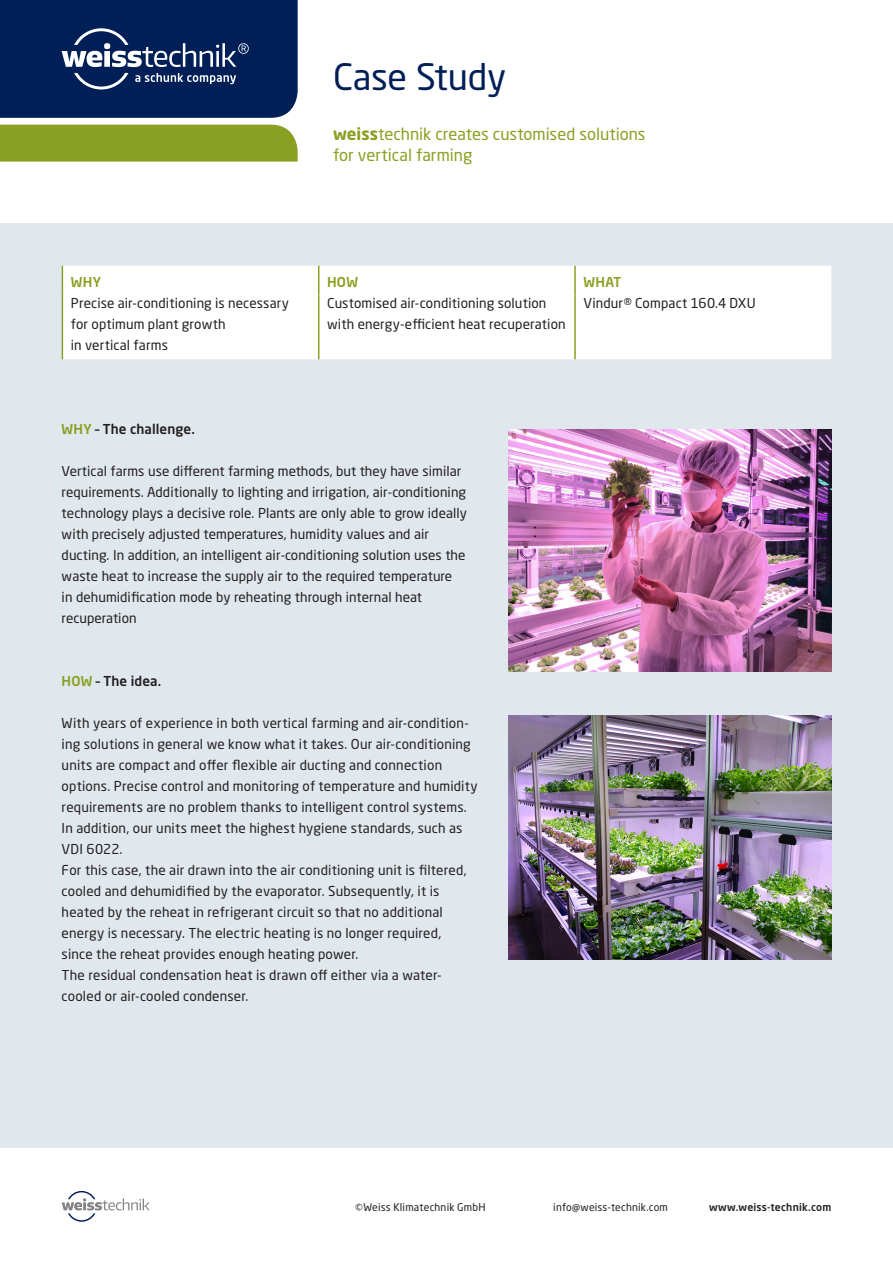
<style>
.page{position:relative;width:893px;height:1263px;background:#fff}
.page>*{position:absolute;margin:0;border:0;box-sizing:border-box;transform-origin:0 0}
.Headline_20pt{font:36px "Neo Sans Pro";letter-spacing:-.005em;color:#001f56}
.Subheadline_11pt{font:16.5px "Neo Sans Pro";color:#8aa022}
.Copy_9pt{font:13.5px/21px "Neo Sans Pro";letter-spacing:.01em;color:#231f20}
.Subline_9pt{font:500 13.5px "Neo Sans Pro";letter-spacing:.01em;color:#231f20}
.Copy_9pt-2{font:500 13.5px "Neo Sans Pro";letter-spacing:.02em;color:#8aa022}
.Copy_9pt-3{font:10.5px "Neo Sans Pro";letter-spacing:.015em;color:#231f20}
.Copy_9pt-4{font:500 10.5px "Neo Sans Pro";letter-spacing:.02em;color:#231f20}
.s1{font-weight:700}
.s2{color:#8aa022}
</style>
<div class="page">
<div style="left:0;top:224px;width:893px;height:924px;background:#e1e8ed"></div>
<div style="left:63px;top:266px;width:768px;height:93px;background:#fff"></div>
<hr style="left:318px;top:266px;width:1px;height:30px;background:#8aa022">
<hr style="left:574px;top:266px;width:2px;height:30px;background:#8aa022">
<hr style="left:318px;top:296px;width:1px;height:63px;background:#8aa022">
<hr style="left:574px;top:296px;width:2px;height:63px;background:#8aa022">
<hr style="left:62px;top:266px;width:1px;height:30px;background:#8aa022">
<hr style="left:62px;top:296px;width:1px;height:63px;background:#8aa022">
<img style="left:509px;top:715px;width:322px;height:244px">
<img style="left:509px;top:429px;width:322px;height:242px">
<div style="left:0;top:125px;width:298px;height:37px;background:#8aa022"></div>
<svg style="left:0;top:0;width:298px;height:118px;background:#112e61"></svg>
<svg style="left:62px;top:1191px;width:88px;height:31px"></svg>
<p class="Headline_20pt" style="left:333px;top:55px;width:175px">Case Study</p>
<p class="Subheadline_11pt" style="left:333px;top:123px;width:314px"><span class="s1">weiss</span>technik creates customised solutions</p>
<p class="Subheadline_11pt" style="left:333px;top:144px;width:141px">for vertical farming</p>
<p class="Copy_9pt-2" style="left:71px;top:273px;width:32px">WHY</p>
<p class="Copy_9pt-2" style="left:327px;top:273px;width:32px">HOW</p>
<p class="Copy_9pt-2" style="left:583px;top:273px;width:39px">WHAT</p>
<p class="Copy_9pt" style="left:71px;top:292px;width:220px">Precise air-conditioning is necessary</p>
<p class="Copy_9pt" style="left:71px;top:313px;width:156px">for optimum plant growth</p>
<p class="Copy_9pt" style="left:71px;top:334px;width:99px">in vertical farms</p>
<p class="Copy_9pt" style="left:327px;top:292px;width:221px">Customised air-conditioning solution</p>
<p class="Copy_9pt" style="left:327px;top:313px;width:240px">with energy-efficient heat recuperation</p>
<p class="Copy_9pt" style="left:583px;top:292px;width:174px">Vindur® Compact 160.4 DXU</p>
<p class="Subline_9pt" style="left:62px;top:420px;width:135px"><span class="s2">WHY</span> – The challenge.</p>
<p class="Copy_9pt" style="left:62px;top:460px;width:407px">Vertical farms use different farming methods, but they have similar requirements. Additionally to lighting and irrigation, air-conditioning technology plays a decisive role. Plants are only able to grow ideally with precisely adjusted temperatures, humidity values and air</p>
<p class="Copy_9pt" style="left:62px;top:544px;width:405px">ducting. In addition, an intelligent air-conditioning solution uses the waste heat to increase the supply air to the required temperature</p>
<p class="Copy_9pt" style="left:62px;top:586px;width:362px">in dehumidification mode by reheating through internal heat</p>
<p class="Copy_9pt" style="left:62px;top:607px;width:76px">recuperation</p>
<p class="Subline_9pt" style="left:62px;top:672px;width:101px"><span class="s2">HOW</span> – The idea.</p>
<p class="Copy_9pt" style="left:62px;top:712px;width:411px">With years of experience in both vertical farming and air-condition&shy;ing solutions in general we know what it takes. Our air-conditioning units are compact and offer flexible air ducting and connection</p>
<p class="Copy_9pt" style="left:62px;top:775px;width:418px">options. Precise control and monitoring of temperature and humidity requirements are no problem thanks to intelligent control systems.<br>In addition, our units meet the highest hygiene standards, such as VDI 6022.</p>
<p class="Copy_9pt" style="left:62px;top:859px;width:406px">For this case, the air drawn into the air conditioning unit is filtered, cooled and dehumidified by the evaporator. Subsequently, it is</p>
<p class="Copy_9pt" style="left:62px;top:901px;width:383px">heated by the reheat in refrigerant circuit so that no additional</p>
<p class="Copy_9pt" style="left:62px;top:922px;width:381px">energy is necessary. The electric heating is no longer required,</p>
<p class="Copy_9pt" style="left:62px;top:943px;width:298px">since the reheat provides enough heating power.</p>
<p class="Copy_9pt" style="left:62px;top:964px;width:382px">The residual condensation heat is drawn off either via a water-</p>
<p class="Copy_9pt" style="left:62px;top:985px;width:188px">cooled or air-cooled condenser.</p>
<p class="Copy_9pt-3" style="left:355px;top:1200px;width:132px">©Weiss Klimatechnik GmbH</p>
<p class="Copy_9pt-3" style="left:553px;top:1201px;width:116px">info@weiss-technik.com</p>
<p class="Copy_9pt-4" style="left:709px;top:1200px;width:124px">www.weiss-technik.com</p>
</div>
